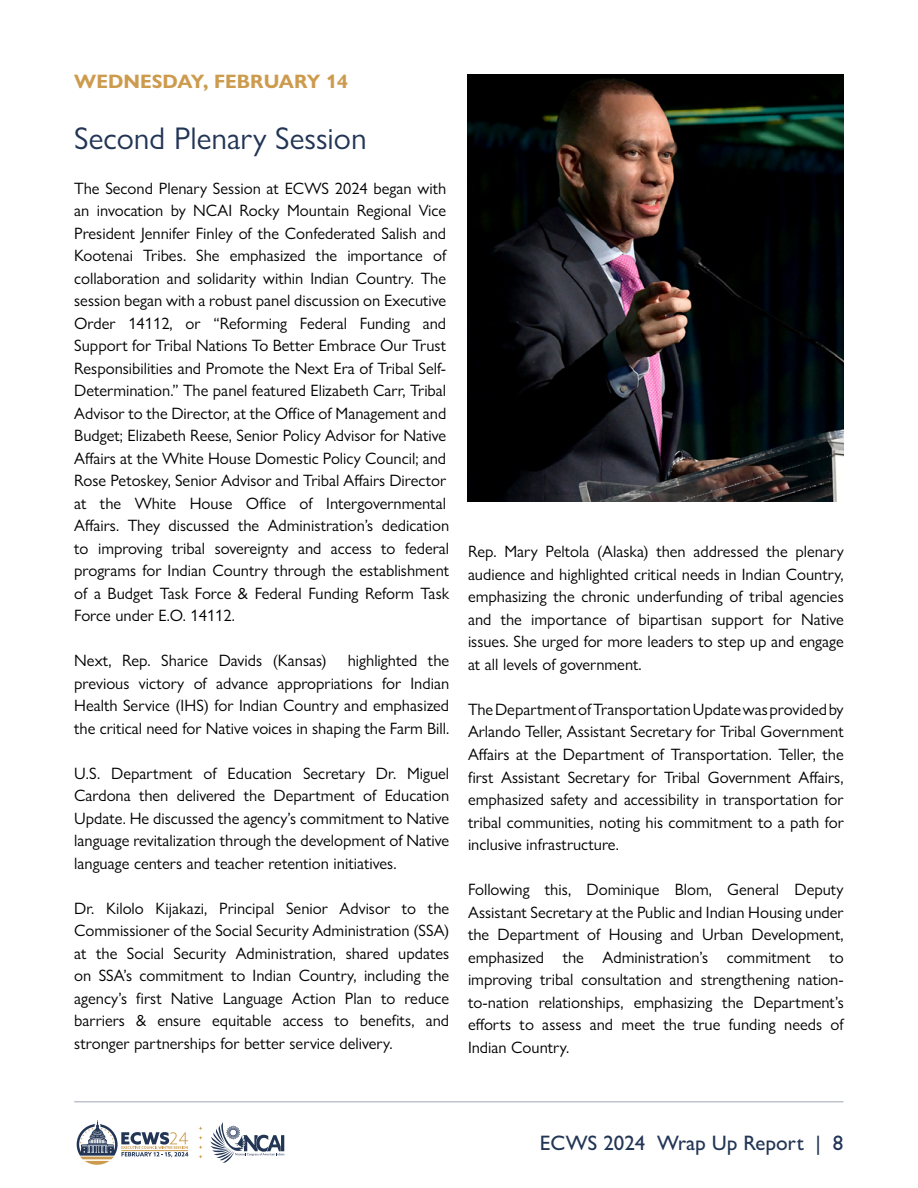
<style>
.page{position:relative;width:918px;height:1188px;background:#fff}
.page>*{position:absolute;margin:0;border:0;box-sizing:border-box;transform-origin:0 0}
.t1{font:31.5px "Gill Sans Nova";color:#223555}
.t2{font:500 21px "Gill Sans Nova";color:#223555}
.t3{font:700 19.5px "Gill Sans Nova";color:#cd9b4e}
.t4{font:16.5px/22.5px "Gill Sans Nova";color:#000;text-align:justify}
</style>
<div class="page">
<svg style="left:210px;top:1122px;width:74px;height:41px"></svg>
<svg style="left:198px;top:1126px;width:5px;height:33px"></svg>
<svg style="left:77px;top:1120px;width:111px;height:45px"></svg>
<hr style="left:74px;top:1101px;width:769px;height:1px;background:#223555">
<img style="left:468px;top:74px;width:376px;height:427px">
<p class="t3" style="left:74px;top:70px;width:275px">WEDNESDAY, FEBRUARY 14</p>
<h1 class="t1" style="left:74px;top:119px;width:294px">Second Plenary Session</h1>
<p class="t4" style="left:74px;top:177px;width:377px;text-align:left">The Second Plenary Session at ECWS 2024 began with an invocation by NCAI Rocky Mountain Regional Vice President Jennifer Finley of the Confederated Salish and Kootenai Tribes. She emphasized the importance of collaboration and solidarity within Indian Country. The session began with a robust panel discussion on Executive Order 14112, or “Reforming Federal Funding and Support for Tribal Nations To Better Embrace Our Trust Responsibilities and Promote the Next Era of Tribal Self-Determination.” The panel featured Elizabeth Carr, Tribal Advisor to the Director, at the Office of Management and Budget; Elizabeth Reese, Senior Policy Advisor for Native Affairs at the White House Domestic Policy Council; and Rose Petoskey, Senior Advisor and Tribal Affairs Director at the White House Office of Intergovernmental Affairs. They discussed the Administration’s dedication to improving tribal sovereignty and access to federal programs for Indian Country through the establishment of a Budget Task Force &amp; Federal Funding Reform Task Force under E.O. 14112.</p>
<p class="t4" style="left:74px;top:649px;width:254px">Next, Rep. Sharice Davids (Kansas)</p>
<p class="t4" style="left:74px;top:649px;width:377px;text-indent:274px">highlighted the previous victory of advance appropriations for Indian Health Service (IHS) for Indian Country and emphasized the critical need for Native voices in shaping the Farm Bill.</p>
<p class="t4" style="left:74px;top:762px;width:377px">U.S. Department of Education Secretary Dr. Miguel Cardona then delivered the Department of Education Update. He discussed the agency’s commitment to Native language revitalization through the development of Native language centers and teacher retention initiatives.</p>
<p class="t4" style="left:74px;top:897px;width:377px">Dr. Kilolo Kijakazi, Principal Senior Advisor to the Commissioner of the Social Security Administration (SSA) at the Social Security Administration, shared updates on SSA’s commitment to Indian Country, including the agency’s first Native Language Action Plan to reduce barriers &amp; ensure equitable access to benefits, and stronger partnerships for better service delivery.</p>
<p class="t4" style="left:468px;top:540px;width:377px">Rep. Mary Peltola (Alaska) then addressed the plenary audience and highlighted critical needs in Indian Country, emphasizing the chronic underfunding of tribal agencies and the importance of bipartisan support for Native issues. She urged for more leaders to step up and engage at all levels of government.</p>
<p class="t4" style="left:468px;top:698px;width:377px">The Department of Transportation Update was provided by Arlando Teller, Assistant Secretary for Tribal Government Affairs at the Department of Transportation. Teller, the first Assistant Secretary for Tribal Government Affairs, emphasized safety and accessibility in transportation for tribal communities, noting his commitment to a path for inclusive infrastructure.</p>
<p class="t4" style="left:468px;top:878px;width:377px">Following this, Dominique Blom, General Deputy Assistant Secretary at the Public and Indian Housing under the Department of Housing and Urban Development, emphasized the Administration’s commitment to improving tribal consultation and strengthening nation&shy;to-nation relationships, emphasizing the Department’s efforts to assess and meet the true funding needs of Indian Country.</p>
<p class="t2" style="left:540px;top:1130px;width:305px">ECWS 2024 Wrap Up Report | 8</p>
</div>
